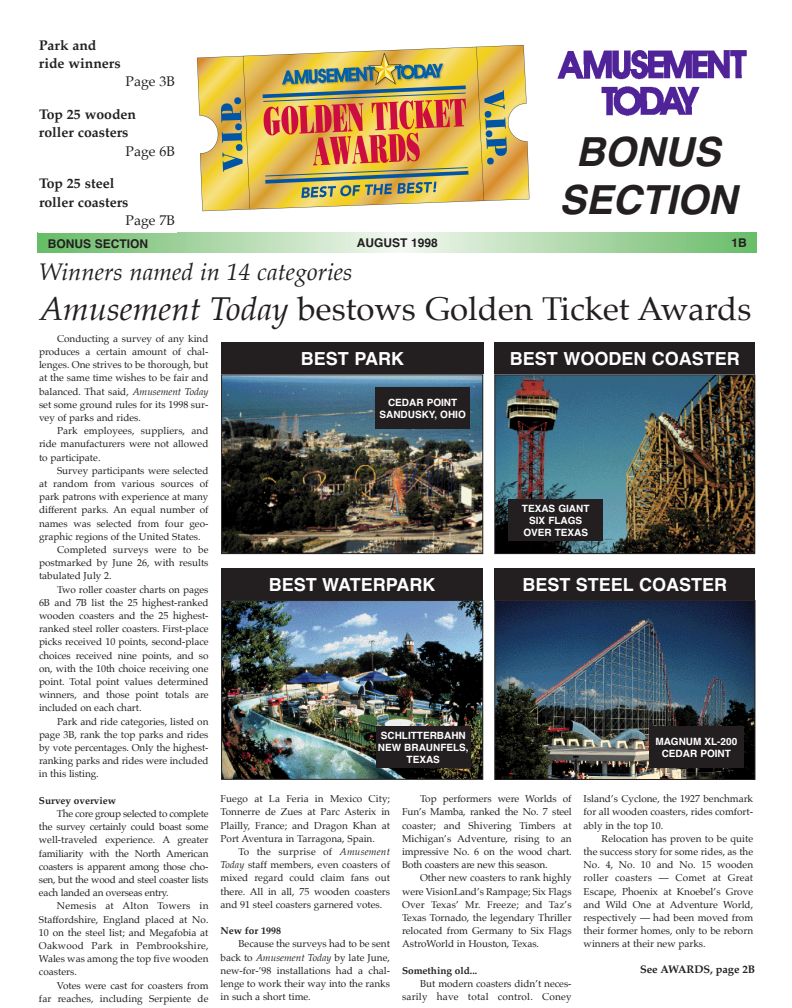
<style>
.page{position:relative;width:792px;height:1008px;background:#fff}
.page>*{position:absolute;margin:0;border:0;box-sizing:border-box;transform-origin:0 0}
.t1{font:italic 700 40px/48px "Helvetica";color:#231f20;text-align:center}
.t2{font:33px "Palatino";color:#231f20}
.t3{font:italic 24px "Palatino";color:#231f20}
.t4{font:700 18px "Helvetica";color:#fff}
.t5{font:700 14px/18.5px "Palatino";color:#231f20}
.t6{font:14px "Palatino";color:#231f20}
.t7{font:700 12px "Helvetica";color:#231f20}
.t8{font:700 11px "Palatino";letter-spacing:-.005em;color:#231f20}
.t9{font:10px/13.2px "Palatino";color:#231f20;text-align:justify}
.t10{font:700 10px/12px "Helvetica";color:#fff;text-align:center}
.t11{font:700 10px "Palatino";color:#231f20}
.s1{font-style:italic}
</style>
<div class="page">
<img style="left:557px;top:50px;width:190px;height:30px">
<img style="left:601px;top:86px;width:99px;height:31px">
<svg style="left:38px;top:233px;width:718px;height:20px"></svg>
<div style="left:494px;top:342px;width:261px;height:32px;background:#231f20"></div>
<img style="left:496px;top:602px;width:257px;height:176px">
<div style="left:494px;top:600px;width:261px;height:180px;border:1px solid #231f20"></div>
<div style="left:494px;top:568px;width:261px;height:32px;background:#231f20"></div>
<img style="left:223px;top:602px;width:258px;height:176px">
<div style="left:221px;top:600px;width:262px;height:180px;border:1px solid #231f20"></div>
<div style="left:221px;top:568px;width:262px;height:32px;background:#231f20"></div>
<img style="left:496px;top:376px;width:257px;height:176px">
<div style="left:494px;top:374px;width:261px;height:180px;border:1px solid #231f20"></div>
<img style="left:223px;top:376px;width:258px;height:176px">
<div style="left:221px;top:374px;width:262px;height:180px;border:1px solid #231f20"></div>
<div style="left:221px;top:342px;width:263px;height:32px;background:#231f20"></div>
<div style="left:376px;top:726px;width:95px;height:42px;background:#231f20"></div>
<div style="left:508px;top:499px;width:95px;height:42px;background:#231f20"></div>
<div style="left:375px;top:387px;width:95px;height:42px;background:#231f20"></div>
<div style="left:649px;top:726px;width:95px;height:42px;background:#231f20"></div>
<img style="left:197px;top:44px;width:333px;height:168px">
<h3 class="t5" style="left:39px;top:36px;width:83px">Park and ride winners</h3>
<h3 class="t6" style="left:126px;top:75px;width:51px">Page 3B</h3>
<h3 class="t5" style="left:39px;top:106px;width:99px">Top 25 wooden roller coasters</h3>
<h3 class="t6" style="left:126px;top:144px;width:51px">Page 6B</h3>
<h3 class="t5" style="left:39px;top:175px;width:91px">Top 25 steel roller coasters</h3>
<h3 class="t6" style="left:126px;top:214px;width:51px">Page 7B</h3>
<p class="t7" style="left:48px;top:236px;width:102px">BONUS SECTION</p>
<p class="t7" style="left:357px;top:236px;width:83px">AUGUST 1998</p>
<h1 class="t1" style="left:559px;top:128px;width:179px">BONUS<br>SECTION</h1>
<p class="t7" style="left:732px;top:236px;width:17px">1B</p>
<h3 class="t3" style="left:39px;top:261px;width:315px">Winners named in 14 categories</h3>
<h2 class="t2" style="left:39px;top:292px;width:714px"><span class="s1">Amusement Today</span> bestows Golden Ticket Awards</h2>
<p class="t9" style="left:39px;top:332px;width:171px;text-indent:18px">Conducting a survey of any kind produces a certain amount of chal&shy;lenges. One strives to be thorough, but at the same time wishes to be fair and balanced. That said, <span class="s1">Amusement Today </span>set some ground rules for its 1998 sur&shy;vey of parks and rides.</p>
<p class="t9" style="left:39px;top:425px;width:171px;text-indent:18px">Park employees, suppliers, and ride manufacturers were not allowed to participate.</p>
<p class="t9" style="left:57px;top:464px;width:153px">Survey participants were selected</p>
<p class="t9" style="left:39px;top:478px;width:171px">at random from various sources of</p>
<p class="t9" style="left:39px;top:491px;width:171px">park patrons with experience at many</p>
<p class="t9" style="left:39px;top:504px;width:171px">different parks. An equal number of</p>
<p class="t9" style="left:39px;top:517px;width:171px">names was selected from four geo-</p>
<p class="t9" style="left:39px;top:530px;width:163px">graphic regions of the United States.</p>
<p class="t9" style="left:57px;top:544px;width:153px">Completed surveys were to be</p>
<p class="t9" style="left:39px;top:557px;width:171px">postmarked by June 26, with results</p>
<p class="t9" style="left:39px;top:570px;width:74px">tabulated July 2.</p>
<p class="t9" style="left:57px;top:583px;width:153px">Two roller coaster charts on pages</p>
<p class="t9" style="left:39px;top:596px;width:171px">6B and 7B list the 25 highest-ranked</p>
<p class="t9" style="left:39px;top:610px;width:171px">wooden coasters and the 25 highest-</p>
<p class="t9" style="left:39px;top:623px;width:171px">ranked steel roller coasters. First-place</p>
<p class="t9" style="left:39px;top:636px;width:171px">picks received 10 points, second-place</p>
<p class="t9" style="left:39px;top:649px;width:171px">choices received nine points, and so</p>
<p class="t9" style="left:39px;top:662px;width:171px">on, with the 10th choice receiving one</p>
<p class="t9" style="left:39px;top:676px;width:171px">point. Total point values determined</p>
<p class="t9" style="left:39px;top:689px;width:171px">winners, and those point totals are</p>
<p class="t9" style="left:39px;top:702px;width:104px">included on each chart.</p>
<p class="t9" style="left:57px;top:715px;width:153px">Park and ride categories, listed on</p>
<p class="t9" style="left:39px;top:728px;width:171px">page 3B, rank the top parks and rides</p>
<p class="t9" style="left:39px;top:742px;width:171px">by vote percentages. Only the highest-</p>
<p class="t9" style="left:39px;top:755px;width:171px">ranking parks and rides were included</p>
<p class="t9" style="left:39px;top:768px;width:61px">in this listing.</p>
<p class="t11" style="left:39px;top:796px;width:79px">Survey overview</p>
<p class="t9" style="left:39px;top:808px;width:171px;text-indent:18px">The core group selected to complete the survey certainly could boast some well-traveled experience. A greater familiarity with the North American coasters is apparent among those cho&shy;sen, but the wood and steel coaster lists each landed an overseas entry.</p>
<p class="t9" style="left:39px;top:900px;width:171px;text-indent:18px">Nemesis at Alton Towers in Staffordshire, England placed at No.<br>10 on the steel list; and Megafobia at Oakwood Park in Pembrookshire, Wales was among the top five wooden coasters.</p>
<p class="t9" style="left:39px;top:979px;width:171px;text-align:right">Votes were cast for coasters from<br>far reaches, including Serpiente de</p>
<h3 class="t4" style="left:301px;top:348px;width:105px">BEST PARK</h3>
<p class="t10" style="left:379px;top:396px;width:88px">CEDAR POINT<br>SANDUSKY, OHIO</p>
<h3 class="t4" style="left:510px;top:348px;width:232px">BEST WOODEN COASTER</h3>
<p class="t10" style="left:522px;top:503px;width:69px">TEXAS GIANT<br>SIX FLAGS<br>OVER TEXAS</p>
<h3 class="t4" style="left:269px;top:574px;width:168px">BEST WATERPARK</h3>
<h3 class="t4" style="left:522px;top:574px;width:206px">BEST STEEL COASTER</h3>
<p class="t10" style="left:378px;top:729px;width:92px">SCHLITTERBAHN<br>NEW BRAUNFELS,<br>TEXAS</p>
<p class="t10" style="left:655px;top:735px;width:83px">MAGNUM XL-200<br>CEDAR POINT</p>
<p class="t9" style="left:221px;top:793px;width:171px">Fuego at La Feria in Mexico City; Tonnerre de Zues at Parc Asterix in Plailly, France; and Dragon Khan at Port Aventura in Tarragona, Spain.</p>
<p class="t9" style="left:221px;top:846px;width:171px;text-indent:18px">To the surprise of <span class="s1">Amusement Today</span> staff members, even coasters of mixed regard could claim fans out there. All in all, 75 wooden coasters and 91 steel coasters garnered votes.</p>
<p class="t11" style="left:221px;top:926px;width:62px">New for 1998</p>
<p class="t9" style="left:221px;top:938px;width:171px;text-indent:18px">Because the surveys had to be sent back to <span class="s1">Amusement Today</span> by late June, new-for-’98 installations had a chal&shy;lenge to work their way into the ranks in such a short time.</p>
<p class="t9" style="left:402px;top:793px;width:171px;text-indent:18px">Top performers were Worlds of Fun’s Mamba, ranked the No. 7 steel coaster; and Shivering Timbers at Michigan’s Adventure, rising to an impressive No. 6 on the wood chart.<br>Both coasters are new this season.</p>
<p class="t9" style="left:402px;top:872px;width:171px;text-indent:18px">Other new coasters to rank highly were VisionLand’s Rampage; Six Flags Over Texas’ Mr. Freeze; and Taz’s Texas Tornado, the legendary Thriller relocated from Germany to Six Flags AstroWorld in Houston, Texas.</p>
<p class="t11" style="left:402px;top:966px;width:77px">Something old...</p>
<p class="t9" style="left:402px;top:978px;width:171px;text-align:right">But modern coasters didn’t neces&shy;sarily have total control. Coney</p>
<p class="t9" style="left:584px;top:793px;width:171px">Island’s Cyclone, the 1927 benchmark for all wooden coasters, rides comfort&shy;ably in the top 10.</p>
<p class="t9" style="left:584px;top:833px;width:171px;text-indent:18px">Relocation has proven to be quite the success story for some rides, as the No. 4, No. 10 and No. 15 wooden roller coasters — Comet at Great Escape, Phoenix at Knoebel’s Grove and Wild One at Adventure World, respectively — had been moved from their former homes, only to be reborn winners at their new parks.</p>
<p class="t8" style="left:640px;top:964px;width:117px">See AWARDS, page 2B</p>
</div>
